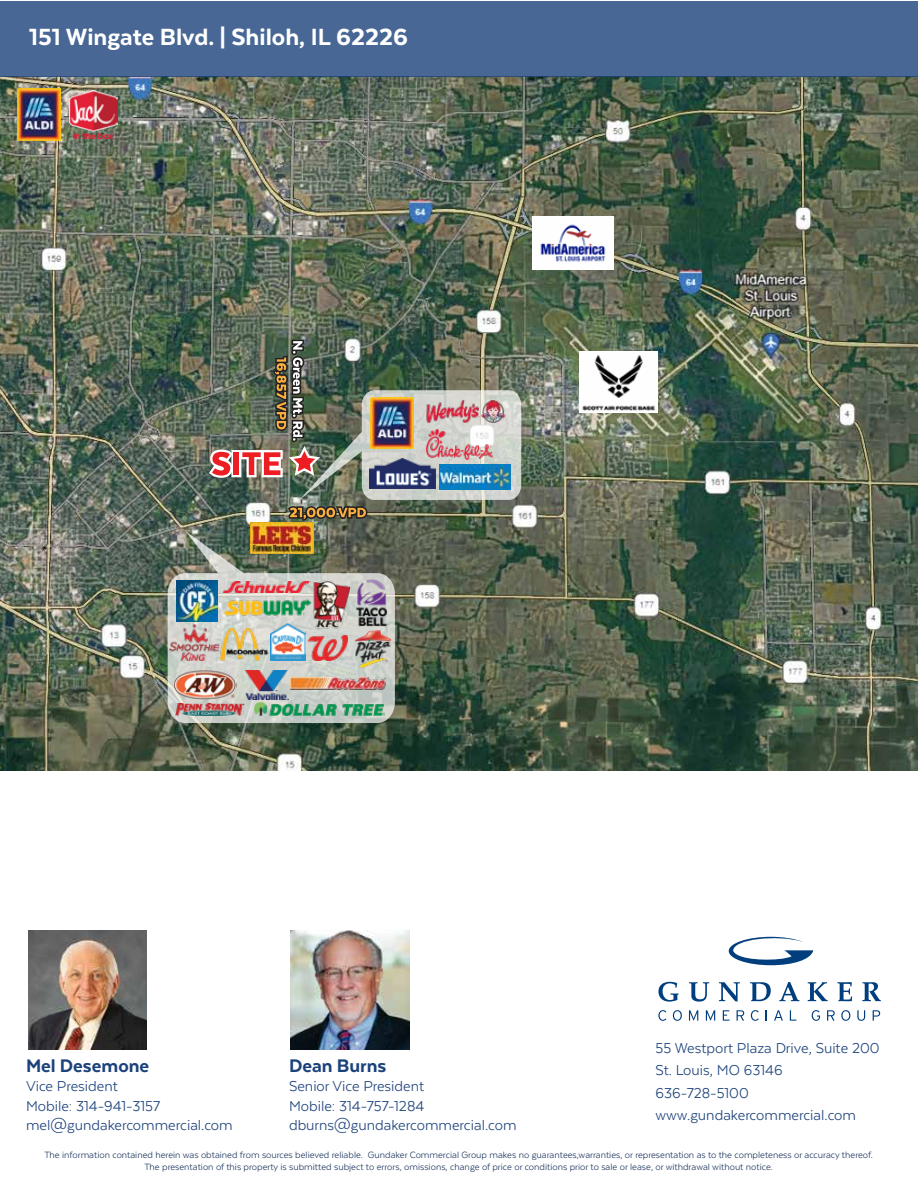
<style>
.page{position:relative;width:918px;height:1188px;background:#fff}
.page>*{position:absolute;margin:0;border:0;box-sizing:border-box;transform-origin:0 0}
.t1{font:800 27px "Texta";color:#fff}
.t2{font:800 21px "Texta";color:#1c427b}
.t3{font:16.5px/19.5px "Texta";color:#1c427b}
.t4{font:10.5px/12px "Texta";color:#1c355e;text-align:center}
</style>
<div class="page">
<img style="left:0;top:76px;width:918px;height:694px">
<img style="left:533px;top:216px;width:80px;height:54px">
<img style="left:579px;top:351px;width:78px;height:61px">
<img style="left:250px;top:524px;width:64px;height:7px">
<img style="left:168px;top:531px;width:227px;height:192px">
<img style="left:177px;top:581px;width:41px;height:40px">
<img style="left:218px;top:626px;width:52px;height:35px">
<img style="left:362px;top:579px;width:28px;height:48px">
<img style="left:170px;top:624px;width:48px;height:37px">
<img style="left:173px;top:666px;width:64px;height:36px">
<img style="left:270px;top:634px;width:35px;height:27px">
<img style="left:299px;top:573px;width:63px;height:63px">
<img style="left:176px;top:704px;width:69px;height:12px">
<img style="left:342px;top:630px;width:61px;height:39px">
<img style="left:246px;top:671px;width:42px;height:29px">
<img style="left:220px;top:581px;width:95px;height:53px">
<img style="left:309px;top:636px;width:38px;height:24px">
<img style="left:255px;top:702px;width:129px;height:14px">
<img style="left:291px;top:678px;width:94px;height:12px">
<img style="left:17px;top:89px;width:43px;height:51px">
<img style="left:70px;top:90px;width:47px;height:48px">
<img style="left:206px;top:338px;width:315px;height:186px">
<div style="left:1px;top:1px;width:917px;height:75px;background:#496795"></div>
<svg style="left:658px;top:982px;width:21px;height:20px"></svg>
<svg style="left:689px;top:982px;width:20px;height:20px"></svg>
<svg style="left:719px;top:982px;width:21px;height:20px"></svg>
<svg style="left:750px;top:982px;width:21px;height:19px"></svg>
<svg style="left:779px;top:982px;width:20px;height:19px"></svg>
<svg style="left:808px;top:982px;width:20px;height:19px"></svg>
<svg style="left:837px;top:982px;width:15px;height:19px"></svg>
<svg style="left:862px;top:982px;width:19px;height:19px"></svg>
<svg style="left:658px;top:1010px;width:8px;height:11px"></svg>
<svg style="left:673px;top:1010px;width:9px;height:11px"></svg>
<svg style="left:689px;top:1010px;width:9px;height:11px"></svg>
<svg style="left:706px;top:1010px;width:9px;height:11px"></svg>
<svg style="left:723px;top:1010px;width:7px;height:11px"></svg>
<svg style="left:737px;top:1010px;width:7px;height:11px"></svg>
<svg style="left:751px;top:1010px;width:8px;height:11px"></svg>
<svg style="left:774px;top:1010px;width:9px;height:11px"></svg>
<svg style="left:790px;top:1010px;width:6px;height:11px"></svg>
<svg style="left:812px;top:1010px;width:8px;height:11px"></svg>
<svg style="left:827px;top:1010px;width:8px;height:11px"></svg>
<svg style="left:841px;top:1010px;width:9px;height:11px"></svg>
<svg style="left:857px;top:1010px;width:8px;height:11px"></svg>
<svg style="left:873px;top:1010px;width:7px;height:11px"></svg>
<svg style="left:729px;top:936px;width:84px;height:29px"></svg>
<img style="left:28px;top:931px;width:119px;height:119px">
<img style="left:291px;top:931px;width:119px;height:119px">
<h1 class="t1" style="left:29px;top:23px;width:380px">151 Wingate Blvd. | Shiloh, IL 62226</h1>
<h3 class="t3" style="left:656px;top:1036px;width:226px;line-height:22.5px">55 Westport Plaza Drive, Suite 200<br>St. Louis, MO 63146<br>636-728-5100 www.gundakercommercial.com</h3>
<p class="t4" style="left:44px;top:1149px;width:830px">The information contained herein was obtained from sources believed reliable. Gundaker Commercial Group makes no guarantees,warranties, or representation as to the completeness or accuracy thereof.<br>The presentation of this property is submitted subject to errors, omissions, change of price or conditions prior to sale or lease, or withdrawal without notice.</p>
<h2 class="t2" style="left:26px;top:1055px;width:125px">Mel Desemone</h2>
<h3 class="t3" style="left:26px;top:1077px;width:208px">Vice President<br>Mobile: 314-941-3157 mel@gundakercommercial.com</h3>
<h2 class="t2" style="left:289px;top:1055px;width:99px">Dean Burns</h2>
<h3 class="t3" style="left:289px;top:1076px;width:229px">Senior Vice President<br>Mobile: 314-757-1284 dburns@gundakercommercial.com</h3>
</div>
